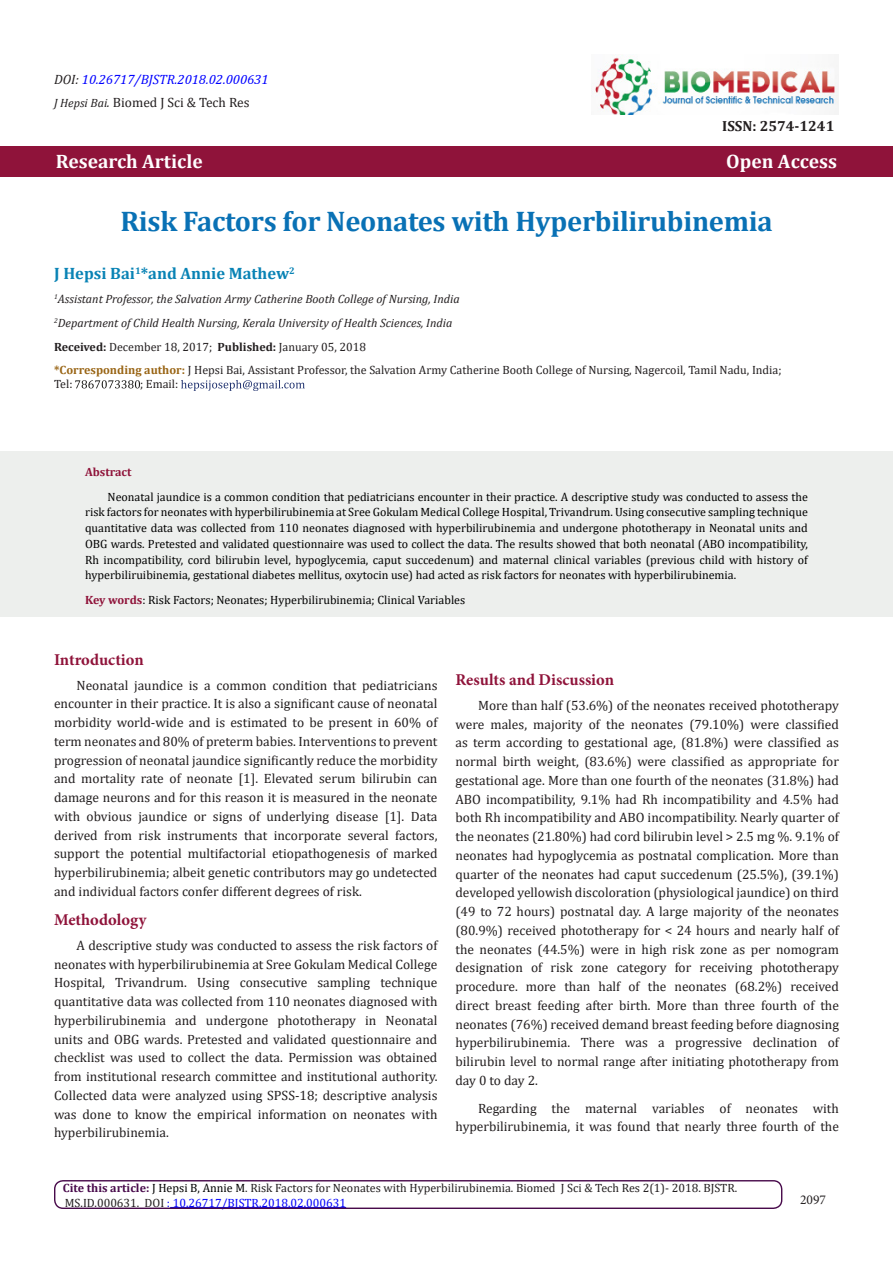
<style>
.page{position:relative;width:893px;height:1263px;background:#fff}
.page>*{position:absolute;margin:0;border:0;box-sizing:border-box;transform-origin:0 0}
.t1{font:700 28.5px "Cambria";letter-spacing:-.01em;color:#0971b5}
.t2{font:700 19.5px "Cambria";color:#fff}
.t3{font:700 16.5px "Minion Pro";color:#8f133a}
.t4{font:700 16.5px "Cambria";color:#0983b5}
.t5{font:700 14.7px "Cambria";color:#231f20}
.t6{font:13.5px/18.8px "Cambria";color:#231f20;text-align:justify}
.t7{font:italic 13.5px "Cambria";color:#00f}
.t8{font:13.5px "Minion Pro";color:#231f20}
.t9{font:12px/15.8px "Cambria";color:#000;text-align:justify}
.t10{font:12px "Cambria";color:#231f20}
.t11{font:italic 12px "Cambria";color:#231f20}
.t12{font:12px "Cambria";color:#00f}
.t13{font:700 12px "Cambria";color:#8f133a}
.s1{color:#231f20}
.s2{font-style:italic;font-size:12px}
.s3{font-style:italic}
.s4{font-weight:700}
.s5{font-weight:700;color:#996515}
.s6{font-weight:700;color:#8f133a}
.s7{font-weight:700;color:#480a4b}
.s8{color:#000}
</style>
<div class="page">
<div style="left:0;top:146px;width:893px;height:31px;background:#8f133a"></div>
<svg style="left:75px;top:380px;width:65px;height:8px"></svg>
<svg style="left:181px;top:380px;width:124px;height:11px"></svg>
<img style="left:594px;top:54px;width:244px;height:60px">
<div style="left:54px;top:1180px;width:728px;height:29px;border:1px solid #480a4b;border-radius:8px"></div>
<div style="left:0;top:451px;width:893px;height:166px;background:#edefed"></div>
<p class="t7" style="left:54px;top:70px;width:216px"><span class="s1">DOI:</span> 10.26717/BJSTR.2018.02.000631</p>
<p class="t6" style="left:54px;top:93px;width:197px"><span class="s2">J Hepsi Bai</span><span class="s3">.</span> Biomed J Sci &amp; Tech Res</p>
<p class="t5" style="left:722px;top:116px;width:114px">ISSN: 2574-1241</p>
<p class="t2" style="left:56px;top:147px;width:148px">Research Article</p>
<p class="t2" style="left:726px;top:147px;width:112px">Open Access</p>
<p class="t1" style="left:120px;top:201px;width:654px">Risk Factors for Neonates with Hyperbilirubinemia</p>
<p class="t4" style="left:54px;top:262px;width:242px">J Hepsi Bai<sup>1</sup>*and Annie Mathew<sup>2</sup></p>
<p class="t11" style="left:54px;top:291px;width:407px"><sup>1</sup>Assistant Professor, the Salvation Army Catherine Booth College of Nursing, India</p>
<p class="t11" style="left:54px;top:315px;width:400px"><sup>2</sup>Department of Child Health Nursing, Kerala University of Health Sciences, India</p>
<p class="t10" style="left:54px;top:339px;width:314px"><span class="s4">Received:</span> December 18, 2017; <span class="s4">Published:</span> January 05, 2018</p>
<p class="t10" style="left:54px;top:363px;width:729px"><span class="s5">*Corresponding author:</span> J Hepsi Bai, Assistant Professor, the Salvation Army Catherine Booth College of Nursing, Nagercoil, Tamil Nadu, India;</p>
<p class="t10" style="left:54px;top:377px;width:20px">Tel:</p>
<p class="t10" style="left:140px;top:377px;width:40px">; Email:</p>
<p class="t13" style="left:85px;top:463px;width:48px">Abstract</p>
<p class="t9" style="left:85px;top:489px;width:724px;text-indent:22px">Neonatal jaundice is a common condition that pediatricians encounter in their practice. A descriptive study was conducted to assess the risk factors for neonates with hyperbilirubinemia at Sree Gokulam Medical College Hospital, Trivandrum. Using consecutive sampling technique quantitative data was collected from 110 neonates diagnosed with hyperbilirubinemia and undergone phototherapy in Neonatal units and OBG wards. Pretested and validated questionnaire was used to collect the data. The results showed that both neonatal (ABO incompatibility, Rh incompatibility, cord bilirubin level, hypoglycemia, caput succedenum) and maternal clinical variables (previous child with history of hyperbiliruibinemia, gestational diabetes mellitus, oxytocin use) had acted as risk factors for neonates with hyperbilirubinemia.</p>
<p class="t9" style="left:85px;top:592px;width:382px"><span class="s6">Key words</span>: Risk Factors; Neonates; Hyperbilirubinemia; Clinical Variables</p>
<p class="t3" style="left:54px;top:648px;width:91px">Introduction</p>
<p class="t6" style="left:54px;top:675px;width:385px;text-indent:22px">Neonatal jaundice is a common condition that pediatricians encounter in their practice. It is also a significant cause of neonatal morbidity world-wide and is estimated to be present in 60% of term neonates and 80% of preterm babies. Interventions to prevent progression of neonatal jaundice significantly reduce the morbidity and mortality rate of neonate [1]. Elevated serum bilirubin can damage neurons and for this reason it is measured in the neonate with obvious jaundice or signs of underlying disease [1]. Data derived from risk instruments that incorporate several factors, support the potential multifactorial etiopathogenesis of marked hyperbilirubinemia; albeit genetic contributors may go undetected and individual factors confer different degrees of risk.</p>
<p class="t3" style="left:54px;top:908px;width:94px">Methodology</p>
<p class="t6" style="left:54px;top:936px;width:385px;text-indent:22px">A descriptive study was conducted to assess the risk factors of neonates with hyperbilirubinemia at Sree Gokulam Medical College Hospital, Trivandrum. Using consecutive sampling technique quantitative data was collected from 110 neonates diagnosed with hyperbilirubinemia and undergone phototherapy in Neonatal units and OBG wards. Pretested and validated questionnaire and checklist was used to collect the data. Permission was obtained from institutional research committee and institutional authority.<br>Collected data were analyzed using SPSS-18; descriptive analysis was done to know the empirical information on neonates with hyperbilirubinemia.</p>
<p class="t3" style="left:455px;top:668px;width:160px">Results and Discussion</p>
<p class="t6" style="left:455px;top:696px;width:385px;text-indent:22px">More than half (53.6%) of the neonates received phototherapy were males, majority of the neonates (79.10%) were classified as term according to gestational age, (81.8%) were classified as normal birth weight, (83.6%) were classified as appropriate for gestational age. More than one fourth of the neonates (31.8%) had ABO incompatibility, 9.1% had Rh incompatibility and 4.5% had both Rh incompatibility and ABO incompatibility. Nearly quarter of the neonates (21.80%) had cord bilirubin level &gt; 2.5 mg %. 9.1% of neonates had hypoglycemia as postnatal complication. More than quarter of the neonates had caput succedenum (25.5%), (39.1%) developed yellowish discoloration (physiological jaundice) on third (49 to 72 hours) postnatal day. A large majority of the neonates (80.9%) received phototherapy for &lt; 24 hours and nearly half of the neonates (44.5%) were in high risk zone as per nomogram designation of risk zone category for receiving phototherapy procedure. more than half of the neonates (68.2%) received direct breast feeding after birth. More than three fourth of the neonates (76%) received demand breast feeding before diagnosing hyperbilirubinemia. There was a progressive declination of bilirubin level to normal range after initiating phototherapy from day 0 to day 2.</p>
<p class="t6" style="left:455px;top:1098px;width:385px;text-align:right">Regarding the maternal variables of neonates with hyperbilirubinemia, it was found that nearly three fourth of the</p>
<p class="t10" style="left:63px;top:1181px;width:676px"><span class="s7">Cite this article:</span> <span class="s8">J Hepsi B, Annie M</span>. Risk Factors for Neonates with Hyperbilirubinemia. Biomed J Sci &amp; Tech Res 2(1)- 2018. BJSTR.</p>
<p class="t12" style="left:65px;top:1195px;width:283px"><span class="s1">MS.ID.000631. DOI</span> : 10.26717/BJSTR.2018.02.000631</p>
<p class="t8" style="left:800px;top:1191px;width:27px">2097</p>
</div>
